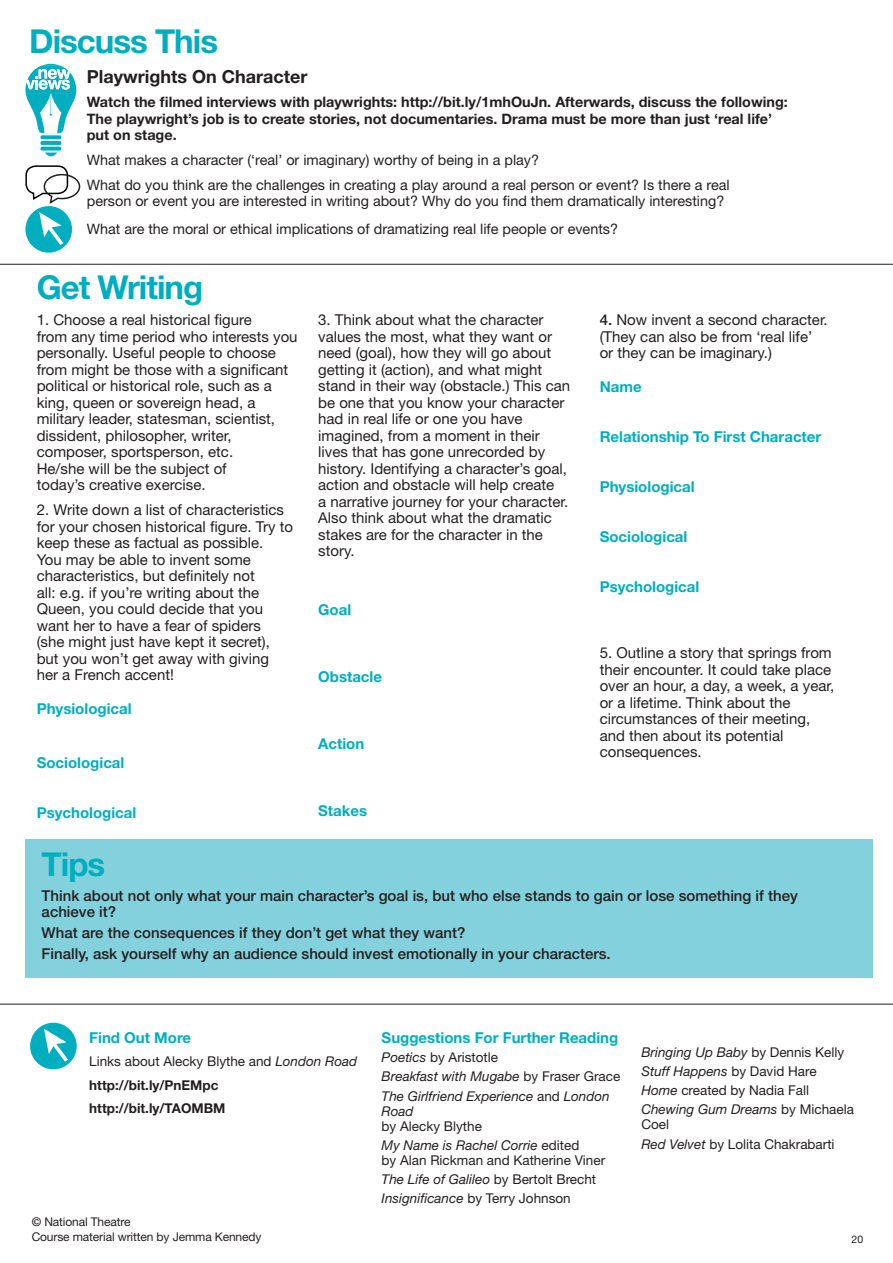
<style>
.page{position:relative;width:893px;height:1263px;background:#fff}
.page>*{position:absolute;margin:0;border:0;box-sizing:border-box;transform-origin:0 0}
.t1{font:700 33px "Helvetica Neue LT Std";letter-spacing:-.03em;color:#00aec0}
.t2{font:700 18px "Helvetica Neue LT Std";color:#231f20}
.t3{font:15px/16.5px "Helvetica Neue LT Std";color:#231f20}
.t4{font:500 15px/16.5px "Helvetica Neue LT Std";color:#231f20}
.t5{font:700 15px "Helvetica Neue LT Std";color:#00aec0}
.t6{font:14.4px/24.8px "Helvetica Neue LT Std";color:#231f20}
.t7{font:700 14.4px/16.5px "Helvetica Neue LT Std";color:#231f20}
.t8{font:13.5px/19.2px "Helvetica Neue LT Std";color:#231f20}
.t9{font:italic 13.5px/19.2px "Helvetica Neue LT Std";color:#231f20}
.t10{font:700 13.5px/23.5px "Helvetica Neue LT Std";color:#231f20}
.t11{font:12px/15px "Helvetica Neue LT Std";letter-spacing:-.01em;color:#231f20}
.t12{font:10.5px "Helvetica Neue LT Std";color:#231f20}
.s1{font-weight:500}
.s2{font-weight:400}
.s3{font-weight:400;font-style:italic}
.s4{font-style:normal}
.s5{font-style:italic}
</style>
<div class="page">
<div style="left:25px;top:840px;width:848px;height:138px;background:#83d1dc"></div>
<hr style="left:0;top:264px;width:893px;height:1px;background:#231f20">
<hr style="left:0;top:1004px;width:893px;height:1px;background:#231f20">
<svg style="left:25px;top:165px;width:56px;height:39px"></svg>
<svg style="left:25px;top:64px;width:51px;height:92px"></svg>
<div style="left:25px;top:206px;width:47px;height:47px;background:#00aec0;border-radius:50%"></div>
<svg style="left:39px;top:212px;width:24px;height:33px"></svg>
<div style="left:30px;top:1023px;width:47px;height:46px;background:#00aec0;border-radius:50%"></div>
<svg style="left:44px;top:1029px;width:24px;height:33px"></svg>
<h1 class="t1" style="left:29px;top:21px;width:190px">Discuss This</h1>
<p class="t2" style="left:87px;top:65px;width:222px">Playwrights On Character</p>
<p class="t7" style="left:87px;top:94px;width:702px">Watch the filmed interviews with playwrights: http://bit.ly/1mhOuJn. Afterwards, discuss the following:<br>The playwright’s job is to create stories, not documentaries. Drama must be more than just ‘real life’ put on stage.</p>
<p class="t6" style="left:87px;top:147px;width:644px">What makes a character (‘real’ or imaginary) worthy of being in a play?<br>What do you think are the challenges in creating a play around a real person or event? Is there a real</p>
<p class="t6" style="left:87px;top:186px;width:639px;line-height:28.3px">person or event you are interested in writing about? Why do you find them dramatically interesting?<br>What are the moral or ethical implications of dramatizing real life people or events?</p>
<h1 class="t1" style="left:37px;top:267px;width:168px">Get Writing</h1>
<p class="t3" style="left:37px;top:311px;width:262px">1. Choose a real historical figure<br>from any time period who interests you personally. Useful people to choose from might be those with a significant political or historical role, such as a king, queen or sovereign head, a military leader, statesman, scientist, dissident, philosopher, writer, composer, sportsperson, etc.<br>He/she will be the subject of<br>today’s creative exercise.</p>
<p class="t3" style="left:37px;top:501px;width:258px">2. Write down a list of characteristics for your chosen historical figure. Try to keep these as factual as possible.<br>You may be able to invent some characteristics, but definitely not<br>all: e.g. if you’re writing about the Queen, you could decide that you want her to have a fear of spiders<br>(she might just have kept it secret), but you won’t get away with giving her a French accent!</p>
<p class="t5" style="left:37px;top:699px;width:96px">Physiological</p>
<p class="t5" style="left:37px;top:753px;width:89px">Sociological</p>
<p class="t5" style="left:37px;top:803px;width:101px">Psychological</p>
<p class="t3" style="left:318px;top:311px;width:253px">3. Think about what the character values the most, what they want or need (goal), how they will go about getting it (action), and what might stand in their way (obstacle.) This can be one that you know your character had in real life or one you have imagined, from a moment in their lives that has gone unrecorded by history. Identifying a character’s goal, action and obstacle will help create<br>a narrative journey for your character.<br>Also think about what the dramatic stakes are for the character in the story.</p>
<p class="t5" style="left:318px;top:600px;width:35px">Goal</p>
<p class="t5" style="left:318px;top:667px;width:65px">Obstacle</p>
<p class="t5" style="left:318px;top:734px;width:48px">Action</p>
<p class="t5" style="left:318px;top:801px;width:50px">Stakes</p>
<p class="t3" style="left:600px;top:312px;width:230px"><span class="s1">4.</span> Now invent a second character. (They can also be from ‘real life’ or they can be imaginary.)</p>
<p class="t5" style="left:600px;top:377px;width:43px">Name</p>
<p class="t5" style="left:600px;top:427px;width:223px">Relationship To First Character</p>
<p class="t5" style="left:600px;top:477px;width:96px">Physiological</p>
<p class="t5" style="left:600px;top:527px;width:89px">Sociological</p>
<p class="t5" style="left:600px;top:577px;width:101px">Psychological</p>
<p class="t3" style="left:600px;top:645px;width:236px">5. Outline a story that springs from their encounter. It could take place over an hour, a day, a week, a year, or a lifetime. Think about the circumstances of their meeting, and then about its potential consequences.</p>
<h1 class="t1" style="left:42px;top:843px;width:65px">Tips</h1>
<p class="t4" style="left:42px;top:887px;width:758px">Think about not only what your main character’s goal is, but who else stands to gain or lose something if they achieve it?</p>
<p class="t4" style="left:42px;top:922px;width:570px;line-height:20.7px">What are the consequences if they don’t get what they want?<br>Finally, ask yourself why an audience should invest emotionally in your characters.</p>
<p class="t5" style="left:89px;top:1028px;width:103px">Find Out More</p>
<p class="t10" style="left:89px;top:1049px;width:269px"><span class="s2">Links about Alecky Blythe and</span> <span class="s3">London Road </span>http://bit.ly/PnEMpc http://bit.ly/TAOMBM</p>
<p class="t11" style="left:32px;top:1214px;width:231px"><span class="s1">©</span> National Theatre<br>Course material written by Jemma Kennedy</p>
<p class="t5" style="left:382px;top:1028px;width:238px">Suggestions For Further Reading</p>
<p class="t9" style="left:382px;top:1047px;width:240px">Poetics <span class="s4">by Aristotle<br></span>Breakfast with Mugabe <span class="s4">by Fraser Grace<br></span>The Girlfriend Experience <span class="s4">and</span> London</p>
<p class="t9" style="left:382px;top:1101px;width:34px">Road</p>
<p class="t8" style="left:382px;top:1116px;width:199px">by Alecky Blythe<br><span class="s5">My Name is Rachel Corrie</span> edited</p>
<p class="t8" style="left:382px;top:1150px;width:225px">by Alan Rickman and Katherine Viner<br><span class="s5">The Life of Galileo</span> by Bertolt Brecht<br><span class="s5">Insignificance</span> by Terry Johnson</p>
<p class="t8" style="left:641px;top:1042px;width:214px"><span class="s5">Bringing Up Baby</span> by Dennis Kelly<br><span class="s5">Stuff Happens</span> by David Hare<br><span class="s5">Home</span> created by Nadia Fall<br><span class="s5">Chewing Gum Dreams</span> by Michaela</p>
<p class="t8" style="left:641px;top:1115px;width:195px">Coel<br><span class="s5">Red Velvet</span> by Lolita Chakrabarti</p>
<p class="t12" style="left:851px;top:1233px;width:13px">20</p>
</div>
